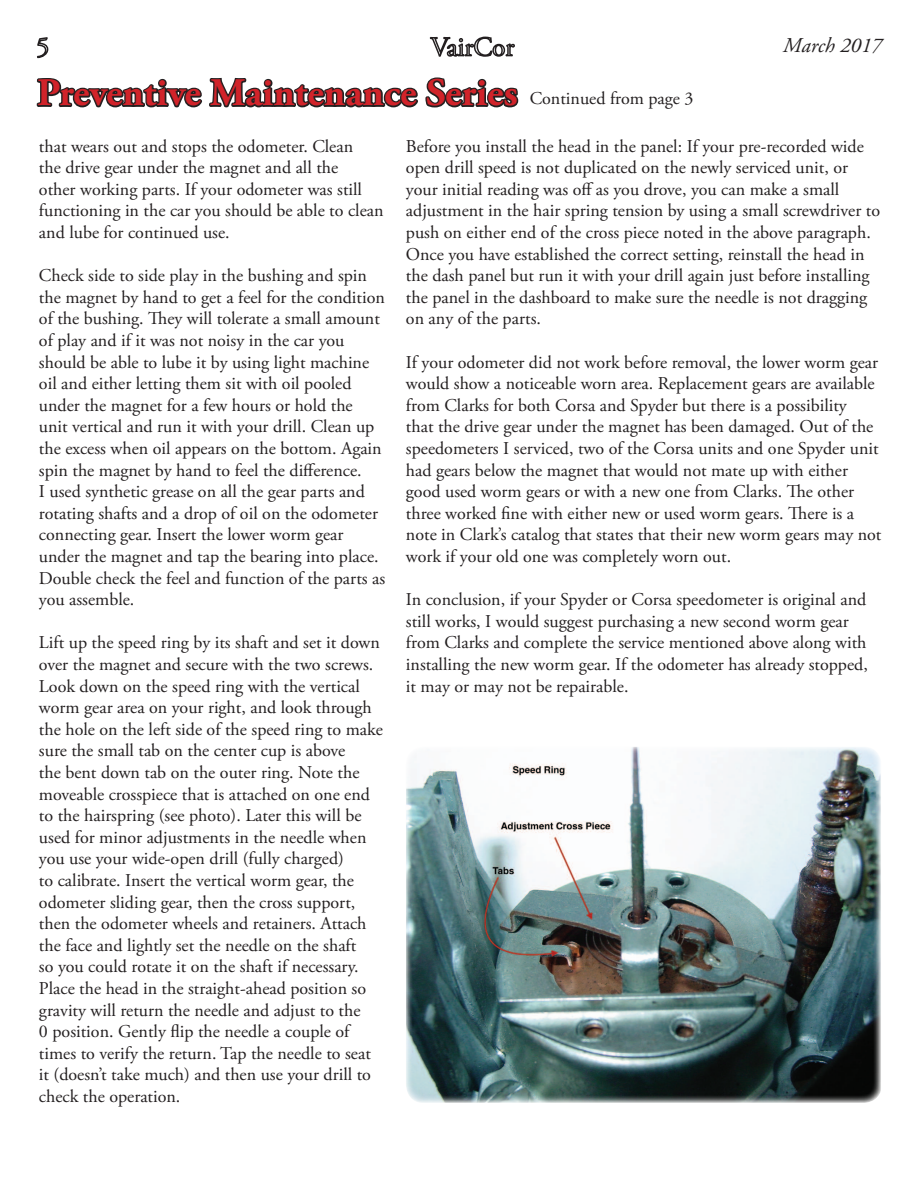
<style>
.page{position:relative;width:918px;height:1188px;background:#fff}
.page>*{position:absolute;margin:0;border:0;box-sizing:border-box;transform-origin:0 0}
.t1{font:700 39px "Adobe Garamond Pro";color:#d1232a}
.t2{font:italic 21px "Adobe Garamond Pro";color:#231f20}
.t3{font:18px/21.6px "Adobe Garamond Pro";color:#231f20}
.s1{font-weight:400;font-size:18px;color:#231f20}
</style>
<div class="page">
<img style="left:406px;top:747px;width:475px;height:356px">
<svg style="left:36px;top:36px;width:483px;height:72px"></svg>
<h1 class="t1" style="left:37px;top:70px;width:658px">Preventive Maintenance Series <span class="s1">Continued from page 3</span></h1>
<p class="t2" style="left:783px;top:33px;width:100px">March 2017</p>
<p class="t3" style="left:39px;top:136px;width:346px">that wears out and stops the odometer. Clean<br>the drive gear under the magnet and all the<br>other working parts. If your odometer was still functioning in the car you should be able to clean and lube for continued use.</p>
<p class="t3" style="left:39px;top:265px;width:348px">Check side to side play in the bushing and spin the magnet by hand to get a feel for the condition of the bushing. They will tolerate a small amount of play and if it was not noisy in the car you should be able to lube it by using light machine oil and either letting them sit with oil pooled under the magnet for a few hours or hold the unit vertical and run it with your drill. Clean up the excess when oil appears on the bottom. Again spin the magnet by hand to feel the difference.<br>I used synthetic grease on all the gear parts and rotating shafts and a drop of oil on the odometer connecting gear. Insert the lower worm gear under the magnet and tap the bearing into place.<br>Double check the feel and function of the parts as you assemble.</p>
<p class="t3" style="left:39px;top:633px;width:346px">Lift up the speed ring by its shaft and set it down over the magnet and secure with the two screws.<br>Look down on the speed ring with the vertical worm gear area on your right, and look through the hole on the left side of the speed ring to make sure the small tab on the center cup is above<br>the bent down tab on the outer ring. Note the moveable crosspiece that is attached on one end to the hairspring (see photo). Later this will be used for minor adjustments in the needle when you use your wide-open drill (fully charged)<br>to calibrate. Insert the vertical worm gear, the odometer sliding gear, then the cross support, then the odometer wheels and retainers. Attach the face and lightly set the needle on the shaft<br>so you could rotate it on the shaft if necessary.<br>Place the head in the straight-ahead position so gravity will return the needle and adjust to the<br>0 position. Gently flip the needle a couple of times to verify the return. Tap the needle to seat it (doesn’t take much) and then use your drill to check the operation.</p>
<p class="t3" style="left:406px;top:136px;width:476px">Before you install the head in the panel: If your pre-recorded wide open drill speed is not duplicated on the newly serviced unit, or your initial reading was off as you drove, you can make a small adjustment in the hair spring tension by using a small screwdriver to push on either end of the cross piece noted in the above paragraph.<br>Once you have established the correct setting, reinstall the head in the dash panel but run it with your drill again just before installing the panel in the dashboard to make sure the needle is not dragging on any of the parts.</p>
<p class="t3" style="left:406px;top:352px;width:477px">If your odometer did not work before removal, the lower worm gear would show a noticeable worn area. Replacement gears are available from Clarks for both Corsa and Spyder but there is a possibility<br>that the drive gear under the magnet has been damaged. Out of the speedometers I serviced, two of the Corsa units and one Spyder unit had gears below the magnet that would not mate up with either good used worm gears or with a new one from Clarks. The other three worked fine with either new or used worm gears. There is a note in Clark’s catalog that states that their new worm gears may not work if your old one was completely worn out.</p>
<p class="t3" style="left:406px;top:589px;width:463px">In conclusion, if your Spyder or Corsa speedometer is original and still works, I would suggest purchasing a new second worm gear from Clarks and complete the service mentioned above along with installing the new worm gear. If the odometer has already stopped, it may or may not be repairable.</p>
</div>
